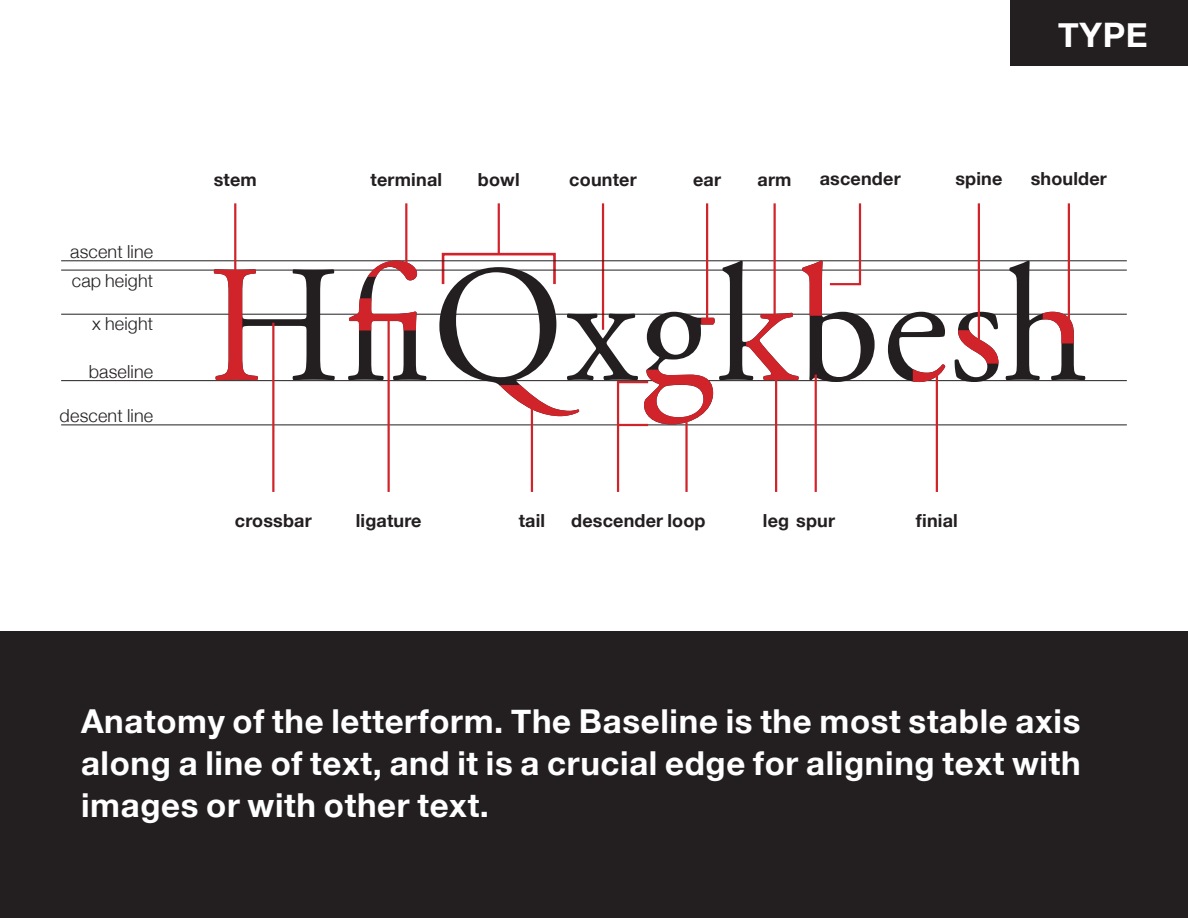
<style>
.page{position:relative;width:1188px;height:918px;background:#fff}
.page>*{position:absolute;margin:0;border:0;box-sizing:border-box;transform-origin:0 0}
.body_copy{font:700 33.75px "Helvetica Neue";color:#fff}
.body_copy-2{font:700 33px/42px "Helvetica Neue";letter-spacing:.02em;color:#fff;text-align:justify}
.t1{font:700 18px "Helvetica Neue";letter-spacing:.01em;color:#231f20}
.t2{font:300 18px "Helvetica Neue";letter-spacing:.01em;color:#231f20}
</style>
<div class="page">
<div style="left:0;top:632px;width:1188px;height:286px;background:#231f20"></div>
<hr style="left:602px;top:203px;width:2px;height:127px;background:#d1232a">
<svg style="left:213px;top:261px;width:873px;height:163px"></svg>
<svg style="left:701px;top:318px;width:14px;height:7px"></svg>
<svg style="left:958px;top:330px;width:41px;height:34px"></svg>
<hr style="left:498px;top:203px;width:2px;height:51px;background:#d1232a">
<div style="left:442px;top:253px;width:114px;height:32px;border:3px solid #d1232a"></div>
<hr style="left:61px;top:425px;width:1066px;height:1px;background:#231f20">
<hr style="left:61px;top:380px;width:1066px;height:1px;background:#231f20">
<hr style="left:61px;top:314px;width:1066px;height:1px;background:#231f20">
<hr style="left:61px;top:270px;width:1066px;height:1px;background:#231f20">
<hr style="left:61px;top:260px;width:1066px;height:1px;background:#231f20">
<hr style="left:706px;top:203px;width:2px;height:117px;background:#d1232a">
<hr style="left:978px;top:203px;width:2px;height:137px;background:#d1232a">
<hr style="left:1068px;top:203px;width:2px;height:122px;background:#d1232a">
<hr style="left:815px;top:375px;width:2px;height:117px;background:#d1232a">
<hr style="left:936px;top:375px;width:2px;height:117px;background:#d1232a">
<svg style="left:213px;top:269px;width:45px;height:111px"></svg>
<hr style="left:234px;top:203px;width:2px;height:87px;background:#d1232a">
<hr style="left:272px;top:323px;width:2px;height:169px;background:#d1232a">
<svg style="left:349px;top:298px;width:68px;height:33px"></svg>
<hr style="left:388px;top:318px;width:2px;height:174px;background:#d1232a">
<svg style="left:367px;top:261px;width:50px;height:19px"></svg>
<hr style="left:405px;top:203px;width:2px;height:64px;background:#d1232a">
<svg style="left:499px;top:385px;width:80px;height:31px"></svg>
<hr style="left:531px;top:405px;width:2px;height:87px;background:#d1232a">
<svg style="left:616px;top:370px;width:97px;height:122px"></svg>
<hr style="left:685px;top:421px;width:3px;height:71px;background:#d1232a">
<hr style="left:775px;top:375px;width:2px;height:117px;background:#d1232a">
<svg style="left:1043px;top:312px;width:31px;height:31px"></svg>
<svg style="left:913px;top:364px;width:32px;height:18px"></svg>
<svg style="left:746px;top:203px;width:116px;height:177px"></svg>
<div style="left:1010px;top:0;width:178px;height:65px;background:#231f20"></div>
<p class="body_copy" style="left:1058px;top:9px;width:91px">TYPE</p>
<p class="t2" style="left:70px;top:237px;width:85px">ascent line</p>
<p class="t2" style="left:72px;top:266px;width:83px">cap height</p>
<p class="t2" style="left:92px;top:309px;width:63px">x height</p>
<p class="t2" style="left:89px;top:357px;width:66px">baseline</p>
<p class="t2" style="left:60px;top:401px;width:95px">descent line</p>
<p class="t1" style="left:214px;top:166px;width:45px">stem</p>
<p class="t1" style="left:371px;top:166px;width:73px">terminal</p>
<p class="t1" style="left:478px;top:166px;width:43px">bowl</p>
<p class="t1" style="left:569px;top:166px;width:69px">counter</p>
<p class="t1" style="left:820px;top:165px;width:82px">ascender</p>
<p class="t1" style="left:955px;top:165px;width:49px">spine</p>
<p class="t1" style="left:1031px;top:165px;width:78px">shoulder</p>
<p class="t1" style="left:693px;top:166px;width:30px">ear</p>
<p class="t1" style="left:758px;top:166px;width:36px">arm</p>
<p class="t1" style="left:235px;top:506px;width:78px">crossbar</p>
<p class="t1" style="left:356px;top:506px;width:67px">ligature</p>
<p class="t1" style="left:519px;top:506px;width:28px">tail</p>
<p class="t1" style="left:571px;top:506px;width:136px">descender loop</p>
<p class="t1" style="left:763px;top:506px;width:74px">leg spur</p>
<p class="t1" style="left:916px;top:506px;width:44px">finial</p>
<p class="body_copy-2" style="left:81px;top:701px;width:1001px">Anatomy of the letterform. The Baseline is the most stable axis along a line of text, and it is a crucial edge for aligning text with images or with other text.</p>
</div>
